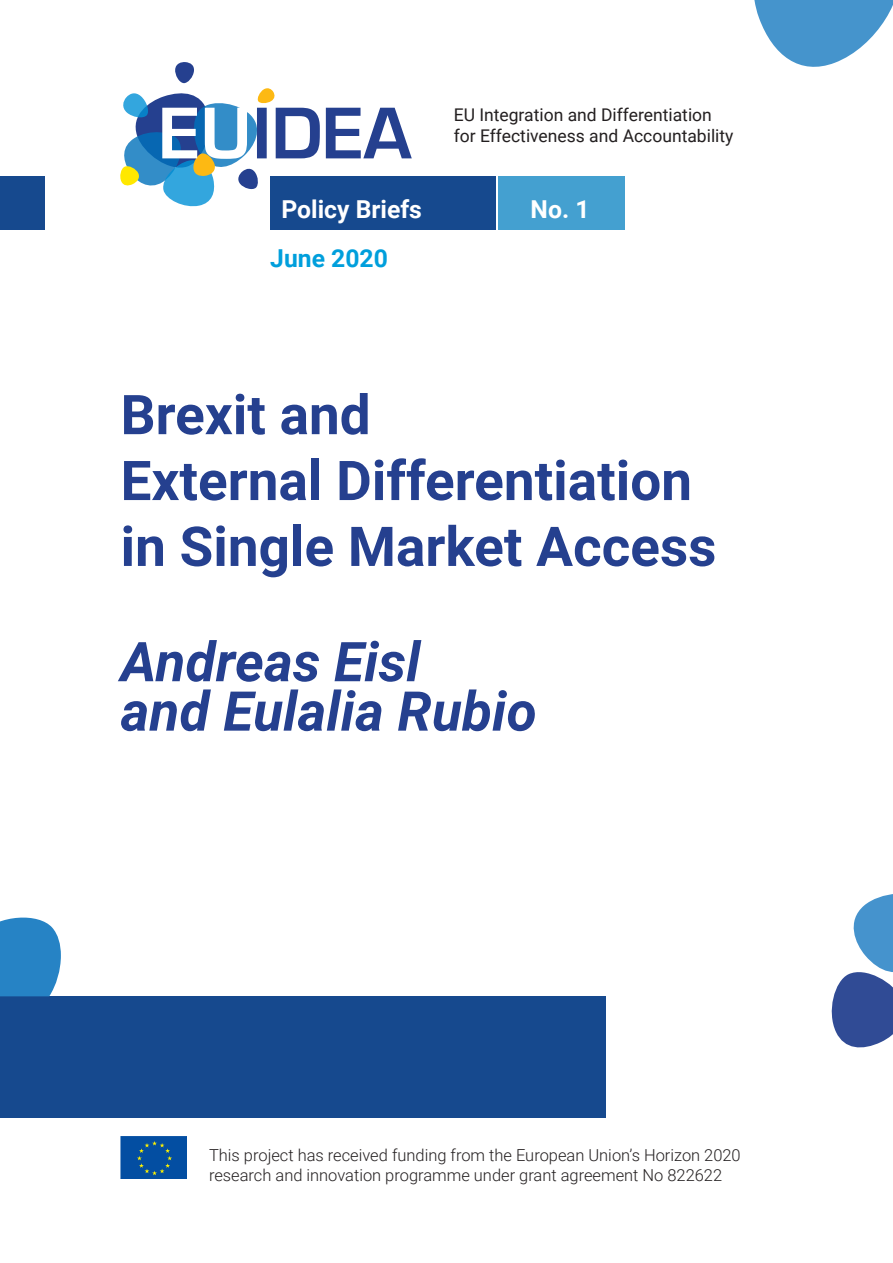
<style>
.page{position:relative;width:893px;height:1263px;background:#fff}
.page>*{position:absolute;margin:0;border:0;box-sizing:border-box;transform-origin:0 0}
.Cover_-Title{font:700 54.9px "Roboto";color:#25408f}
.Cover_-Title-2{font:italic 700 54.9px "Roboto";color:#25408f}
.Cover_-_Date{font:700 24.75px "Roboto";color:#fff}
.Cover_-_Date-2{font:700 24.75px "Roboto";color:#009fdc}
.t1{font:17.55px/21px "Roboto";color:#231f20}
.t2{font:300 16.5px/19.8px "Roboto";color:#231f20}
</style>
<div class="page">
<div style="left:0;top:996px;width:605px;height:121px;background:#16498e"></div>
<svg style="left:831px;top:894px;width:62px;height:154px"></svg>
<svg style="left:0;top:917px;width:61px;height:79px"></svg>
<svg style="left:120px;top:1136px;width:67px;height:43px"></svg>
<svg style="left:754px;top:0;width:139px;height:67px"></svg>
<div style="left:271px;top:176px;width:225px;height:54px;background:#16498e"></div>
<div style="left:498px;top:176px;width:127px;height:54px;background:#44a0d0"></div>
<svg style="left:120px;top:62px;width:292px;height:147px"></svg>
<div style="left:0;top:176px;width:45px;height:54px;background:#16498e"></div>
<h2 class="Cover_-_Date" style="left:281px;top:192px;width:142px">Policy Briefs</h2>
<p class="Cover_-_Date-2" style="left:270px;top:241px;width:119px">June 2020</p>
<p class="t1" style="left:454px;top:104px;width:281px">EU Integration and Differentiation for Effectiveness and Accountability</p>
<p class="Cover_-_Date" style="left:531px;top:192px;width:60px">No. 1</p>
<p class="Cover_-Title" style="left:121px;top:376px;width:252px">Brexit and</p>
<p class="Cover_-Title" style="left:121px;top:442px;width:573px">External Differentiation</p>
<p class="Cover_-Title" style="left:121px;top:508px;width:597px">in Single Market Access</p>
<p class="Cover_-Title-2" style="left:121px;top:623px;width:301px">Andreas Eisl</p>
<p class="Cover_-Title-2" style="left:121px;top:673px;width:418px">and Eulalia Rubio</p>
<p class="t2" style="left:209px;top:1144px;width:533px">This project has received funding from the European Union’s Horizon 2020 research and innovation programme under grant agreement No 822622</p>
</div>
